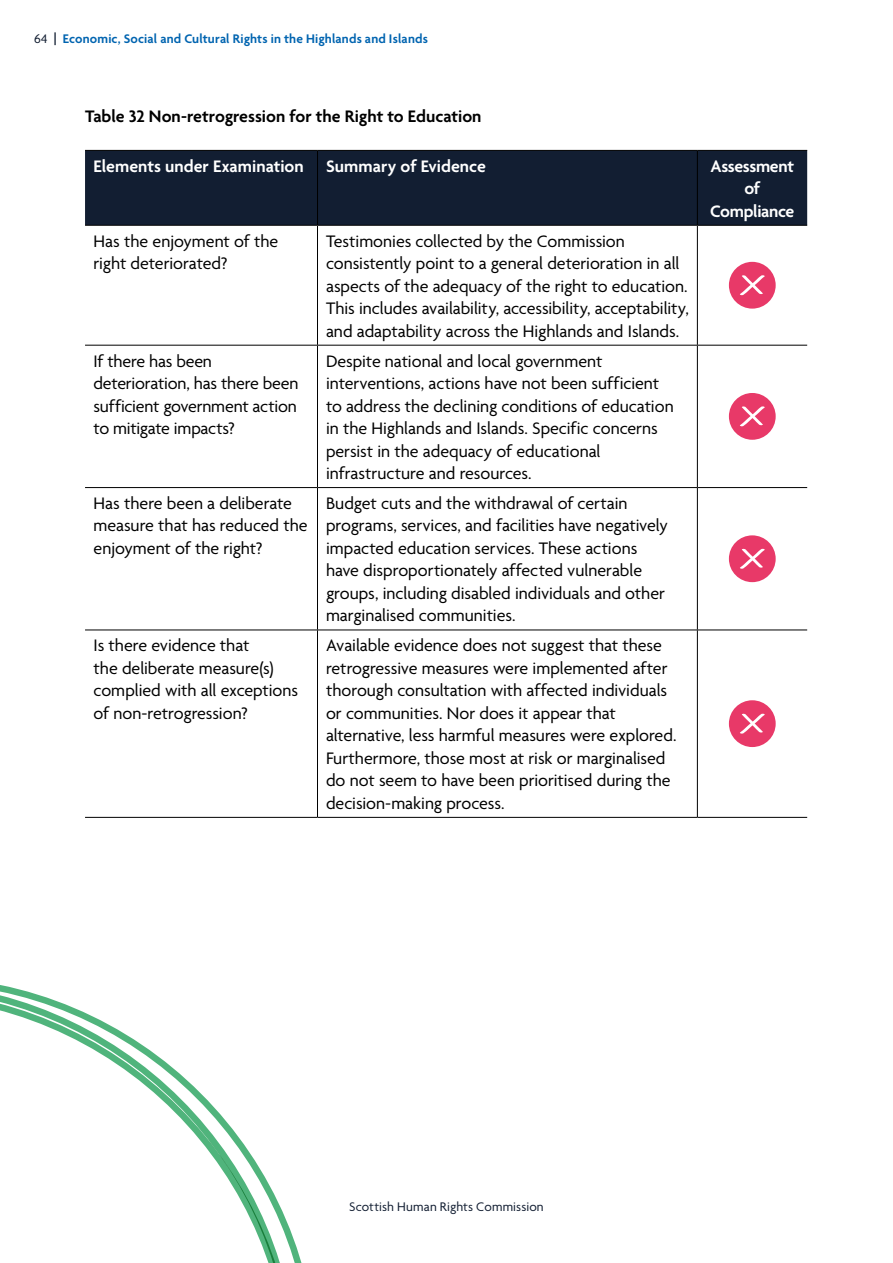
<style>
.page{position:relative;width:893px;height:1263px;background:#fff}
.page>*{position:absolute;margin:0;border:0;box-sizing:border-box;transform-origin:0 0}
.Body{font:18px/22.5px "Agenda";letter-spacing:-.005em;color:#000}
.Body-2{font:600 18px "Agenda";color:#000}
.Body-3{font:600 18px "Agenda";color:#fff}
.Body-4{font:600 18px/22.5px "Agenda";letter-spacing:-.02em;color:#fff;text-align:center}
.t1{font:600 13.5px "Agenda";letter-spacing:.015em;color:#0064b0}
.t2{font:13.5px "Agenda";letter-spacing:.01em;color:#121e32}
.s1{font-weight:400;color:#121e32}
.s2{color:#121e32}
</style>
<div class="page">
<div style="left:85px;top:151px;width:722px;height:74px;background:#121e32"></div>
<svg style="left:85px;top:226px;width:612px;height:591px"></svg>
<hr style="left:85px;top:150px;width:232px;height:1px;background:#000">
<hr style="left:317px;top:150px;width:380px;height:1px;background:#000">
<hr style="left:317px;top:151px;width:1px;height:74px;background:#000">
<hr style="left:697px;top:150px;width:110px;height:1px;background:#000">
<hr style="left:697px;top:151px;width:1px;height:74px;background:#000">
<hr style="left:85px;top:225px;width:232px;height:1px;background:#000">
<hr style="left:317px;top:225px;width:380px;height:1px;background:#000">
<hr style="left:317px;top:226px;width:1px;height:119px;background:#000">
<hr style="left:697px;top:225px;width:110px;height:1px;background:#000">
<hr style="left:697px;top:226px;width:1px;height:119px;background:#000">
<hr style="left:85px;top:345px;width:232px;height:1px;background:#000">
<hr style="left:317px;top:345px;width:380px;height:1px;background:#000">
<hr style="left:317px;top:346px;width:1px;height:141px;background:#000">
<hr style="left:697px;top:345px;width:110px;height:1px;background:#000">
<hr style="left:697px;top:346px;width:1px;height:141px;background:#000">
<hr style="left:85px;top:487px;width:232px;height:1px;background:#000">
<hr style="left:317px;top:487px;width:380px;height:1px;background:#000">
<hr style="left:317px;top:488px;width:1px;height:142px;background:#000">
<hr style="left:697px;top:487px;width:110px;height:1px;background:#000">
<hr style="left:697px;top:488px;width:1px;height:142px;background:#000">
<hr style="left:85px;top:630px;width:232px;height:1px;background:#000">
<hr style="left:317px;top:630px;width:380px;height:1px;background:#000">
<hr style="left:317px;top:630px;width:1px;height:187px;background:#000">
<hr style="left:697px;top:630px;width:110px;height:1px;background:#000">
<hr style="left:697px;top:630px;width:1px;height:187px;background:#000">
<hr style="left:85px;top:817px;width:232px;height:1px;background:#000">
<hr style="left:317px;top:817px;width:380px;height:1px;background:#000">
<hr style="left:697px;top:817px;width:110px;height:1px;background:#000">
<div style="left:729px;top:262px;width:47px;height:47px;background:#e83968;border-radius:50%"></div>
<svg style="left:740px;top:275px;width:25px;height:20px"></svg>
<div style="left:729px;top:393px;width:47px;height:47px;background:#e83968;border-radius:50%"></div>
<svg style="left:740px;top:406px;width:25px;height:20px"></svg>
<div style="left:729px;top:535px;width:47px;height:47px;background:#e83968;border-radius:50%"></div>
<svg style="left:740px;top:549px;width:25px;height:20px"></svg>
<div style="left:729px;top:700px;width:47px;height:47px;background:#e83968;border-radius:50%"></div>
<svg style="left:740px;top:713px;width:25px;height:21px"></svg>
<svg style="left:0;top:985px;width:298px;height:278px"></svg>
<p class="t1" style="left:34px;top:32px;width:395px"><span class="s1">64</span> <span class="s2">|</span> Economic, Social and Cultural Rights in the Highlands and Islands</p>
<p class="Body-2" style="left:85px;top:106px;width:398px">Table 32 Non-retrogression for the Right to Education</p>
<p class="Body-3" style="left:94px;top:156px;width:212px">Elements under Examination</p>
<p class="Body-3" style="left:326px;top:156px;width:161px">Summary of Evidence</p>
<p class="Body-4" style="left:710px;top:156px;width:86px">Assessment of<br>Compliance</p>
<p class="Body" style="left:94px;top:231px;width:186px">Has the enjoyment of the right deteriorated?</p>
<p class="Body" style="left:326px;top:231px;width:364px">Testimonies collected by the Commission consistently point to a general deterioration in all aspects of the adequacy of the right to education.<br>This includes availability, accessibility, acceptability, and adaptability across the Highlands and Islands.</p>
<p class="Body" style="left:94px;top:351px;width:206px">If there has been deterioration, has there been sufficient government action to mitigate impacts?</p>
<p class="Body" style="left:326px;top:351px;width:349px">Despite national and local government interventions, actions have not been sufficient to address the declining conditions of education in the Highlands and Islands. Specific concerns persist in the adequacy of educational infrastructure and resources.</p>
<p class="Body" style="left:94px;top:493px;width:216px">Has there been a deliberate measure that has reduced the enjoyment of the right?</p>
<p class="Body" style="left:326px;top:493px;width:343px">Budget cuts and the withdrawal of certain programs, services, and facilities have negatively impacted education services. These actions have disproportionately affected vulnerable groups, including disabled individuals and other marginalised communities.</p>
<p class="Body" style="left:94px;top:635px;width:206px">Is there evidence that<br>the deliberate measure(s) complied with all exceptions of non-retrogression?</p>
<p class="Body" style="left:326px;top:635px;width:352px">Available evidence does not suggest that these retrogressive measures were implemented after thorough consultation with affected individuals or communities. Nor does it appear that alternative, less harmful measures were explored.<br>Furthermore, those most at risk or marginalised do not seem to have been prioritised during the decision-making process.</p>
<p class="t2" style="left:349px;top:1200px;width:196px">Scottish Human Rights Commission</p>
</div>
